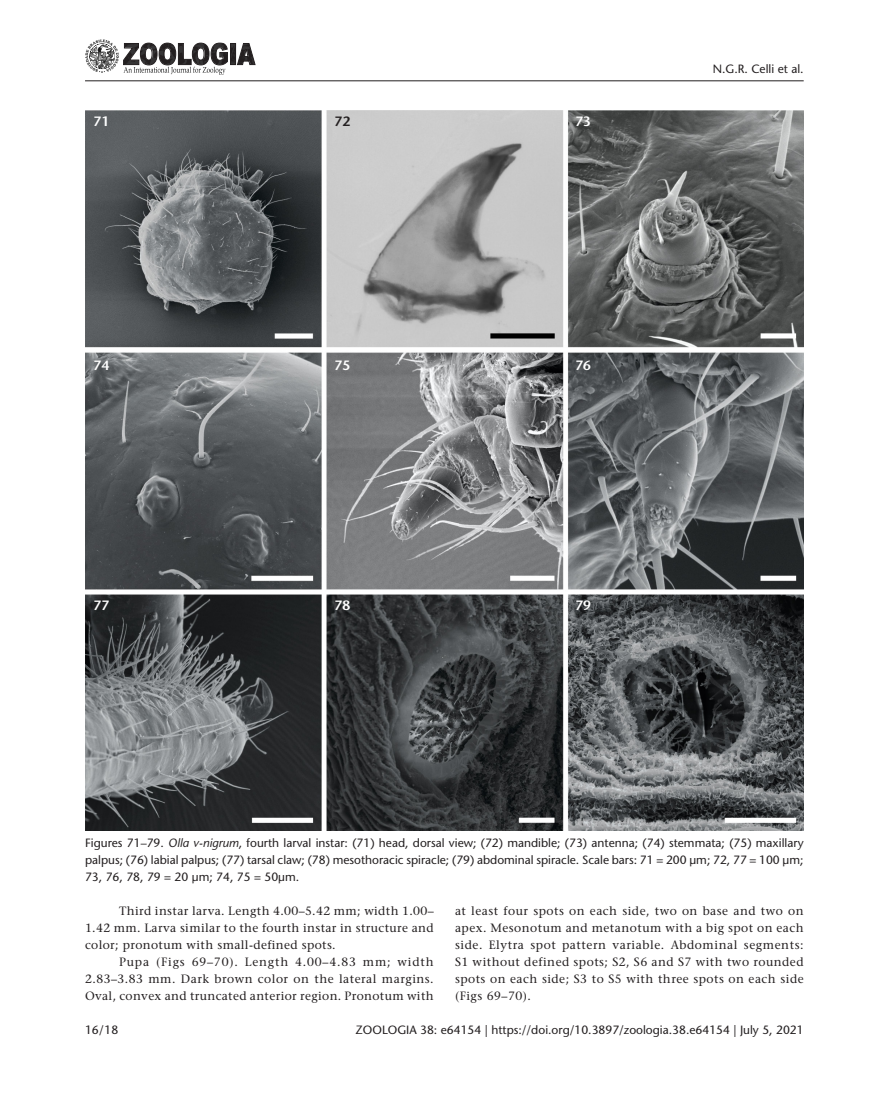
<style>
.page{position:relative;width:893px;height:1106px;background:#fff}
.page>*{position:absolute;margin:0;border:0;box-sizing:border-box;transform-origin:0 0}
.t1{font:600 13.5px "Stone Sans";color:#fff}
.t2{font:600 13.5px "Stone Sans";color:#231f20}
.t3{font:12px/16.8px "Stone Serif";letter-spacing:.03em;color:#231f20;text-align:justify}
.Figure_caption{font:12px/16.8px "Stone Sans";color:#231f20;text-align:justify}
.s1{font-style:italic}
</style>
<div class="page">
<img style="left:85px;top:111px;width:719px;height:719px">
<hr style="left:85px;top:80px;width:719px;height:1px;background:#231f20">
<svg style="left:85px;top:39px;width:170px;height:36px"></svg>
<p class="t1" style="left:94px;top:114px;width:17px">71</p>
<p class="t2" style="left:335px;top:114px;width:17px">72</p>
<p class="t1" style="left:576px;top:114px;width:17px">73</p>
<p class="t1" style="left:94px;top:357px;width:17px">74</p>
<p class="t1" style="left:335px;top:357px;width:17px">75</p>
<p class="t1" style="left:576px;top:357px;width:17px">76</p>
<p class="t1" style="left:94px;top:597px;width:17px">77</p>
<p class="t1" style="left:335px;top:597px;width:17px">78</p>
<p class="t1" style="left:576px;top:597px;width:17px">79</p>
<p class="Figure_caption" style="left:713px;top:60px;width:92px">N.G.R. Celli et al.</p>
<p class="Figure_caption" style="left:85px;top:834px;width:720px">Figures 71–79. <span class="s1">Olla v-nigrum</span>, fourth larval instar: (71) head, dorsal view; (72) mandible; (73) antenna; (74) stemmata; (75) maxillary palpus; (76) labial palpus; (77) tarsal claw; (78) mesothoracic spiracle; (79) abdominal spiracle. Scale bars: 71 = 200 µm; 72, 77 = 100 µm; 73, 76, 78, 79 = 20 µm; 74, 75 = 50µm.</p>
<p class="t3" style="left:85px;top:903px;width:350px;text-indent:34px">Third instar larva. Length 4.00–5.42 mm; width 1.00– 1.42 mm. Larva similar to the fourth instar in structure and color; pronotum with small-defined spots.</p>
<p class="t3" style="left:85px;top:953px;width:350px;text-indent:34px">Pupa (Figs 69–70). Length 4.00–4.83 mm; width 2.83–3.83 mm. Dark brown color on the lateral margins.<br>Oval, convex and truncated anterior region. Pronotum with</p>
<p class="t3" style="left:455px;top:903px;width:350px">at least four spots on each side, two on base and two on apex. Mesonotum and metanotum with a big spot on each side. Elytra spot pattern variable. Abdominal segments:<br>S1 without defined spots; S2, S6 and S7 with two rounded spots on each side; S3 to S5 with three spots on each side (Figs 69–70).</p>
<p class="Figure_caption" style="left:85px;top:1021px;width:35px">16/18</p>
<p class="Figure_caption" style="left:356px;top:1021px;width:450px">ZOOLOGIA 38: e64154 | https://doi.org/10.3897/zoologia.38.e64154 | July 5, 2021</p>
</div>
